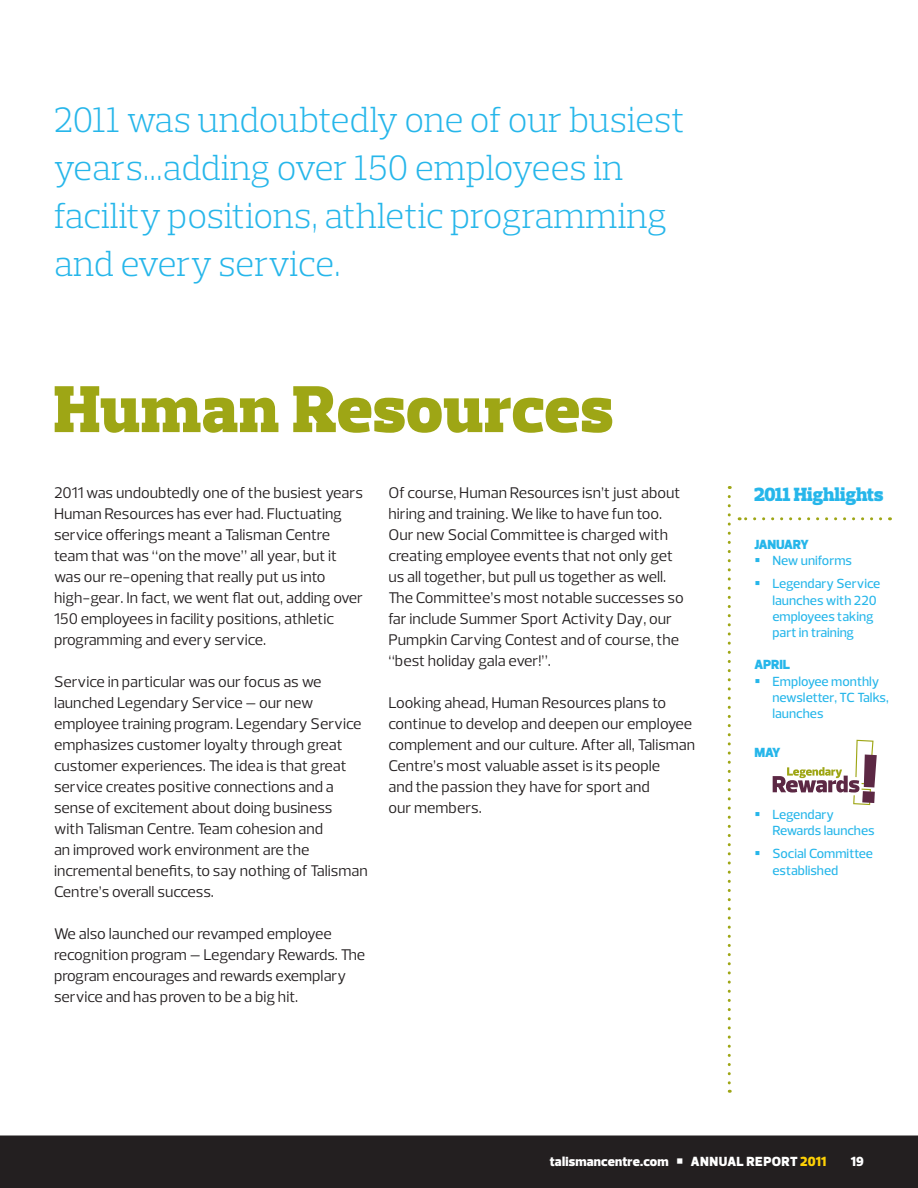
<style>
.page{position:relative;width:918px;height:1188px;background:#fff}
.page>*{position:absolute;margin:0;border:0;box-sizing:border-box;transform-origin:0 0}
.t1{font:900 67.5px "Prelo Slab";letter-spacing:.01em;color:#9ea615}
.t2{font:300 36px/48px "Prelo Slab";letter-spacing:-.01em;color:#26b6ea}
.t3{font:900 19.5px "Prelo Slab";letter-spacing:-.01em;color:#26b6ea}
.t4{font:15.75px/21px "Prelo";color:#231f20}
.t5{font:500 13.5px/16.2px "Prelo";color:#26b6ea}
.t6{font:900 13.5px "Prelo";letter-spacing:.025em;color:#fff}
.t7{font:900 13.5px "Prelo";color:#26b6ea}
.s1{color:#fed105}
</style>
<div class="page">
<svg style="left:773px;top:740px;width:104px;height:65px"></svg>
<div style="left:0;top:1134px;width:918px;height:54px;background:#231f20"></div>
<svg style="left:0;top:1134px;width:918px;height:2px;background:#c8c7c7"></svg>
<svg style="left:728px;top:497px;width:3px;height:596px"></svg>
<svg style="left:739px;top:517px;width:142px;height:3px"></svg>
<h2 class="t2" style="left:54px;top:96px;width:633px">2011 was undoubtedly one of our busiest years...adding over 150 employees in facility positions, athletic programming and every service.</h2>
<h1 class="t1" style="left:54px;top:368px;width:561px">Human Resources</h1>
<p class="t4" style="left:54px;top:482px;width:311px">2011 was undoubtedly one of the busiest years Human Resources has ever had. Fluctuating service offerings meant a Talisman Centre team that was “on the move” all year, but it was our re-opening that really put us into high-gear. In fact, we went flat out, adding over 150 employees in facility positions, athletic programming and every service.</p>
<p class="t4" style="left:54px;top:671px;width:315px">Service in particular was our focus as we launched Legendary Service – our new employee training program. Legendary Service emphasizes customer loyalty through great customer experiences. The idea is that great service creates positive connections and a sense of excitement about doing business<br>with Talisman Centre. Team cohesion and<br>an improved work environment are the incremental benefits, to say nothing of Talisman Centre’s overall success.</p>
<p class="t4" style="left:54px;top:923px;width:313px">We also launched our revamped employee recognition program – Legendary Rewards. The program encourages and rewards exemplary service and has proven to be a big hit.</p>
<p class="t4" style="left:388px;top:482px;width:297px">Of course, Human Resources isn’t just about hiring and training. We like to have fun too.<br>Our new Social Committee is charged with creating employee events that not only get us all together, but pull us together as well.<br>The Committee’s most notable successes so far include Summer Sport Activity Day, our Pumpkin Carving Contest and of course, the “best holiday gala ever!”.</p>
<p class="t4" style="left:388px;top:692px;width:308px">Looking ahead, Human Resources plans to continue to develop and deepen our employee complement and our culture. After all, Talisman Centre’s most valuable asset is its people<br>and the passion they have for sport and<br>our members.</p>
<p class="t3" style="left:754px;top:482px;width:131px">2011 Highlights</p>
<p class="t7" style="left:754px;top:536px;width:14px">JANUARY</p>
<p class="t5" style="left:754px;top:553px;width:99px">▪ New uniforms</p>
<p class="t5" style="left:772px;top:576px;width:109px;text-indent:-18px">▪ Legendary Service launches with 220 employees taking part in training</p>
<p class="t7" style="left:754px;top:657px;width:9px">APRIL</p>
<p class="t5" style="left:772px;top:673px;width:118px;text-indent:-18px">▪ Employee monthly newsletter, TC Talks, launches</p>
<p class="t7" style="left:754px;top:744px;width:10px">MAY</p>
<p class="t5" style="left:772px;top:807px;width:104px;text-indent:-18px">▪ Legendary<br>Rewards launches</p>
<p class="t5" style="left:772px;top:846px;width:102px;text-indent:-18px">▪ Social Committee established</p>
<p class="t6" style="left:550px;top:1153px;width:278px">talismancentre.com ○ Annual Report <span class="s1">2011</span></p>
<p class="t6" style="left:851px;top:1153px;width:15px">19</p>
</div>
